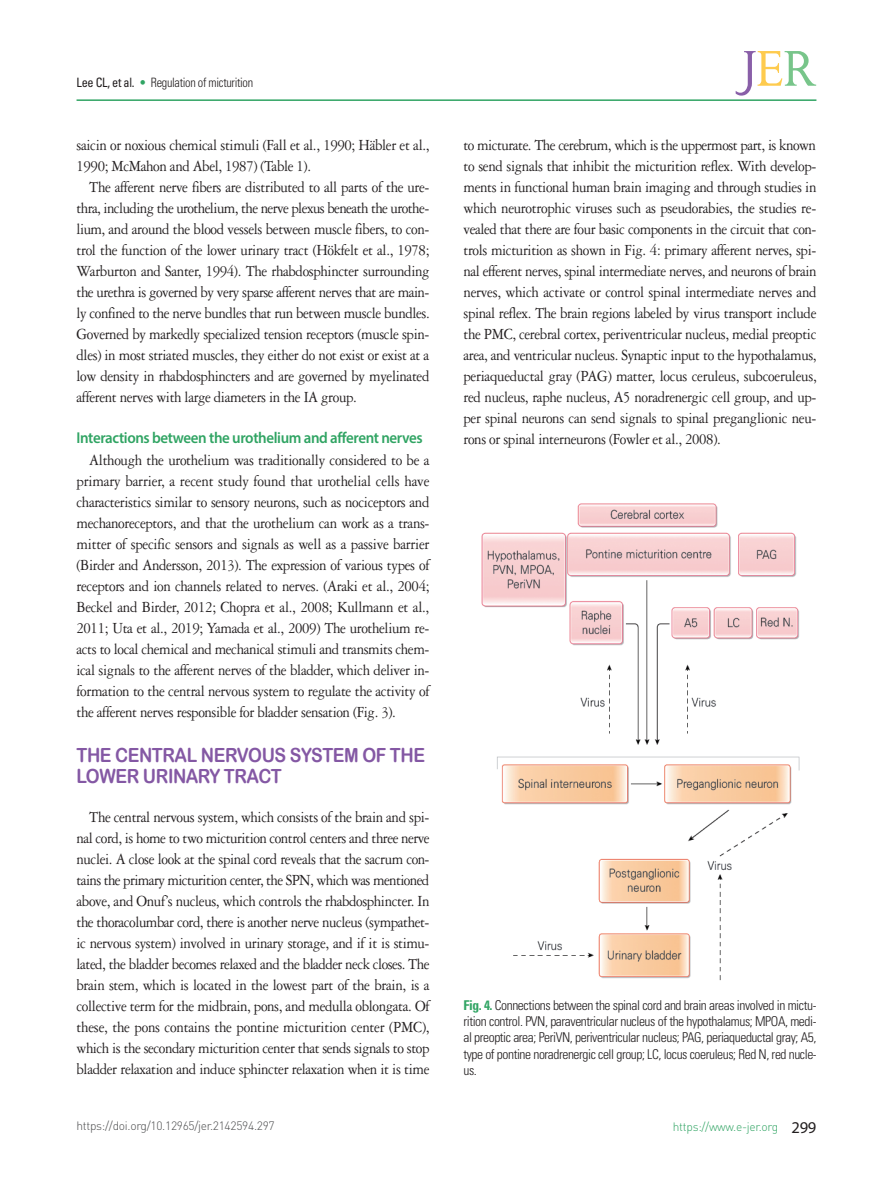
<style>
.page{position:relative;width:893px;height:1191px;background:#fff}
.page>*{position:absolute;margin:0;border:0;box-sizing:border-box;transform-origin:0 0}
.본문_대제목{font:19.5px/21px "Arial Rounded MT Bold";letter-spacing:-.025em;color:#8458a4;scale:.9 1}
.본문_영문{font:16.5px/21px "Garamond 3 LT Std";letter-spacing:-.025em;color:#231f20;text-align:justify;scale:.9 1}
.본문_중제목{font:600 15.75px "Myriad Pro";letter-spacing:-.025em;color:#30a463;scale:.95 1}
.표제목_그림설명{font:300 condensed 13.5px/16.2px "Univers LT Std";letter-spacing:-.03em;color:#231f20;text-align:justify}
.t1{font:300 condensed 12.9px "Univers LT Std";letter-spacing:-.025em;color:#231f20;scale:.95 1}
.t2{font:300 12px "DIN Pro";letter-spacing:-.025em;color:#4b4c4d}
.t3{font:300 12px "DIN Pro";letter-spacing:-.025em;color:#30a463}
.s1{font-weight:400}
.s2{color:#30a463}
.s3{font-weight:700;color:#30a463}
.s4{font-family:"Myriad Pro";font-weight:400;font-size:16.5px;color:#231f20}
</style>
<div class="page">
<svg style="left:736px;top:51px;width:80px;height:45px"></svg>
<hr style="left:77px;top:99px;width:739px;height:2px;background:#30a463">
<img style="left:481px;top:503px;width:319px;height:478px">
<p class="t1" style="left:77px;top:74px;width:187px"><span class="s1">Lee CL, et al.</span> <span class="s2">•</span> Regulation of micturition</p>
<p class="본문_영문" style="left:77px;top:134px;width:394px">saicin or noxious chemical stimuli (Fall et al., 1990; Häbler et al.,<br>1990; McMahon and Abel, 1987) (Table 1).</p>
<p class="본문_영문" style="left:77px;top:176px;width:394px;text-indent:13px">The afferent nerve fibers are distributed to all parts of the ure&shy;thra, including the urothelium, the nerve plexus beneath the urothe&shy;lium, and around the blood vessels between muscle fibers, to con&shy;trol the function of the lower urinary tract (Hökfelt et al., 1978; Warburton and Santer, 1994). The rhabdosphincter surrounding the urethra is governed by very sparse afferent nerves that are main&shy;ly confined to the nerve bundles that run between muscle bundles.<br>Governed by markedly specialized tension receptors (muscle spin&shy;dles) in most striated muscles, they either do not exist or exist at a low density in rhabdosphincters and are governed by myelinated afferent nerves with large diameters in the IA group.</p>
<p class="본문_중제목" style="left:77px;top:428px;width:366px">Interactions between the urothelium and afferent nerves</p>
<p class="본문_영문" style="left:77px;top:449px;width:394px;text-indent:13px">Although the urothelium was traditionally considered to be a primary barrier, a recent study found that urothelial cells have characteristics similar to sensory neurons, such as nociceptors and mechanoreceptors, and that the urothelium can work as a trans&shy;mitter of specific sensors and signals as well as a passive barrier (Birder and Andersson, 2013). The expression of various types of receptors and ion channels related to nerves. (Araki et al., 2004; Beckel and Birder, 2012; Chopra et al., 2008; Kullmann et al., 2011; Uta et al., 2019; Yamada et al., 2009) The urothelium re&shy;acts to local chemical and mechanical stimuli and transmits chem&shy;ical signals to the afferent nerves of the bladder, which deliver in&shy;formation to the central nervous system to regulate the activity of the afferent nerves responsible for bladder sensation (Fig. 3).</p>
<p class="본문_대제목" style="left:77px;top:744px;width:389px">THE CENTRAL NERVOUS SYSTEM OF THE<br>LOWER URINARY TRACT</p>
<p class="본문_영문" style="left:77px;top:806px;width:394px;text-indent:13px">The central nervous system, which consists of the brain and spi&shy;nal cord, is home to two micturition control centers and three nerve nuclei. A close look at the spinal cord reveals that the sacrum con&shy;tains the primary micturition center, the SPN, which was mentioned above, and Onuf’s nucleus, which controls the rhabdosphincter. In the thoracolumbar cord, there is another nerve nucleus (sympathet&shy;ic nervous system) involved in urinary storage, and if it is stimu&shy;lated, the bladder becomes relaxed and the bladder neck closes. The brain stem, which is located in the lowest part of the brain, is a collective term for the midbrain, pons, and medulla oblongata. Of these, the pons contains the pontine micturition center (PMC), which is the secondary micturition center that sends signals to stop bladder relaxation and induce sphincter relaxation when it is time</p>
<p class="본문_영문" style="left:463px;top:134px;width:394px">to micturate. The cerebrum, which is the uppermost part, is known to send signals that inhibit the micturition reflex. With develop&shy;ments in functional human brain imaging and through studies in which neurotrophic viruses such as pseudorabies, the studies re&shy;vealed that there are four basic components in the circuit that con&shy;trols micturition as shown in Fig. 4: primary afferent nerves, spi&shy;nal efferent nerves, spinal intermediate nerves, and neurons of brain nerves, which activate or control spinal intermediate nerves and spinal reflex. The brain regions labeled by virus transport include the PMC, cerebral cortex, periventricular nucleus, medial preoptic area, and ventricular nucleus. Synaptic input to the hypothalamus, periaqueductal gray (PAG) matter, locus ceruleus, subcoeruleus, red nucleus, raphe nucleus, A5 noradrenergic cell group, and up&shy;per spinal neurons can send signals to spinal preganglionic neu&shy;rons or spinal interneurons (Fowler et al., 2008).</p>
<p class="표제목_그림설명" style="left:463px;top:997px;width:354px"><span class="s3">Fig. 4.</span> Connections between the spinal cord and brain areas involved in mictu&shy;rition control. PVN, paraventricular nucleus of the hypothalamus; MPOA, medi&shy;al preoptic area; PeriVN, periventricular nucleus; PAG, periaqueductal gray; A5, type of pontine noradrenergic cell group; LC, locus coeruleus; Red N, red nucle&shy;us.</p>
<p class="t2" style="left:77px;top:1118px;width:200px">https://doi.org/10.12965/jer.2142594.297</p>
<p class="t3" style="left:673px;top:1118px;width:145px">https://www.e-jer.org <span class="s4">299</span></p>
</div>
